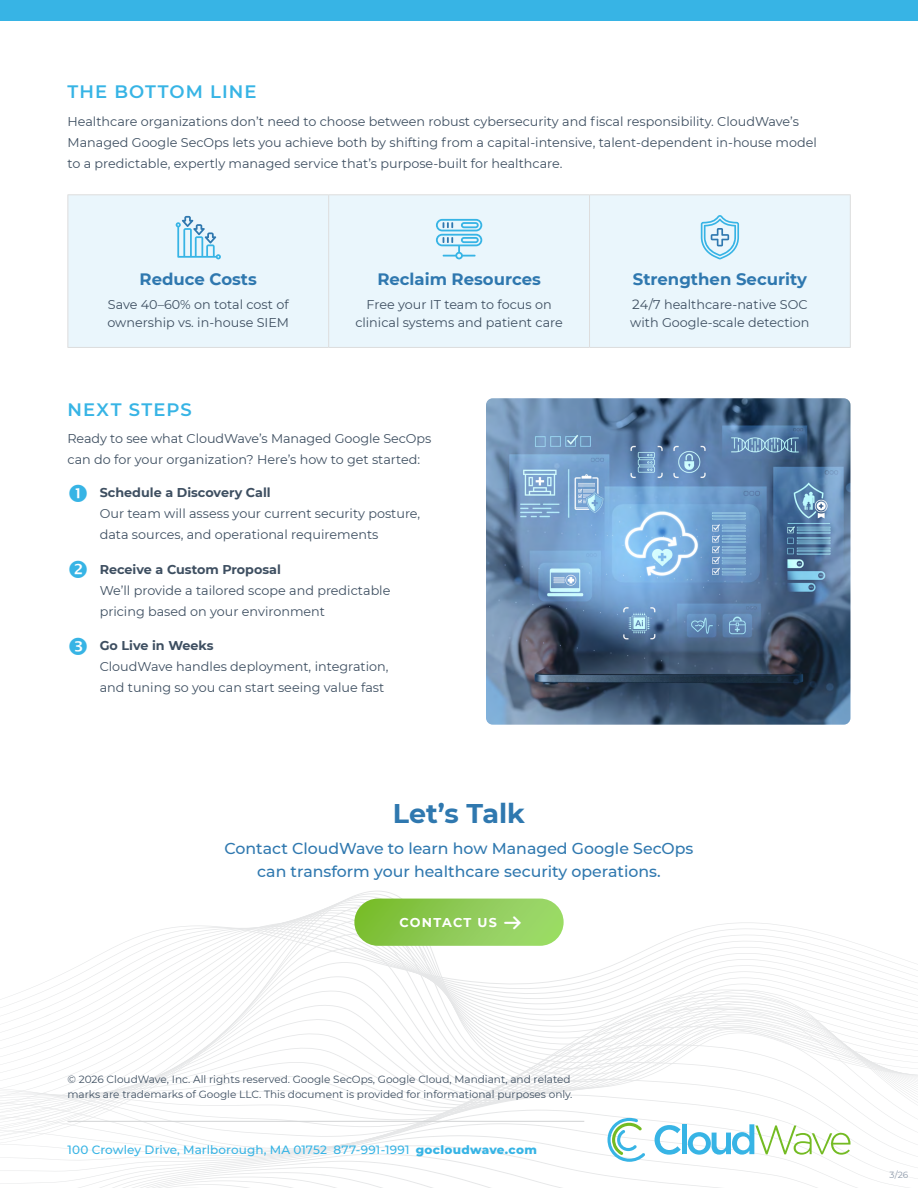
<style>
.page{position:relative;width:918px;height:1188px;background:#fff}
.page>*{position:absolute;margin:0;border:0;box-sizing:border-box;transform-origin:0 0}
.t1{font:700 27px "Montserrat";color:#2f78af}
.t2{font:600 18px "Montserrat";letter-spacing:.06em;color:#37b4e5}
.t3{font:700 16.5px "Montserrat";color:#2f78af}
.t4{font:500 15.75px/22.5px "Montserrat";color:#2f78af;text-align:center}
.t5{font:12.75px/21px "Montserrat";color:#3e4f61}
.t6{font:700 12.75px "Montserrat";color:#3e4f61}
.t7{font:700 12.75px "Montserrat";letter-spacing:.095em;color:#fff}
.t8{font:500 12px "Montserrat";letter-spacing:.01em;color:#37b4e5}
.t9{font:10.5px/15px "Montserrat";color:#3e4f61}
.t10{font:9px "Montserrat";color:#8e9aaa}
.s1{font-size:13.5px}
.s2{font-family:"Arrowstfb";font-weight:400;font-size:13.5px}
.s3{font-weight:800}
</style>
<div class="page">
<div style="left:0;top:0;width:918px;height:20px;background:#37b4e5"></div>
<svg style="left:149px;top:919px;width:671px;height:14px"></svg>
<svg style="left:113px;top:933px;width:757px;height:15px"></svg>
<svg style="left:86px;top:948px;width:824px;height:14px"></svg>
<svg style="left:58px;top:962px;width:860px;height:14px"></svg>
<svg style="left:29px;top:976px;width:889px;height:13px"></svg>
<svg style="left:0;top:989px;width:918px;height:19px"></svg>
<svg style="left:0;top:1008px;width:918px;height:18px"></svg>
<svg style="left:0;top:1026px;width:918px;height:18px"></svg>
<svg style="left:0;top:1044px;width:918px;height:18px"></svg>
<svg style="left:0;top:1062px;width:918px;height:17px"></svg>
<svg style="left:0;top:1079px;width:918px;height:16px"></svg>
<svg style="left:0;top:1095px;width:918px;height:15px"></svg>
<svg style="left:0;top:1110px;width:915px;height:8px"></svg>
<svg style="left:0;top:1118px;width:918px;height:70px"></svg>
<hr style="left:68px;top:1121px;width:516px;height:1px;background:#d1d3d4">
<div style="left:354px;top:899px;width:210px;height:47px;background:linear-gradient(to right,#7bbb33,#a0db72);border-radius:24px"></div>
<div style="left:69px;top:195px;width:781px;height:152px;background:#eaf6fc"></div>
<hr style="left:68px;top:195px;width:1px;height:152px;background:#ddd">
<hr style="left:328px;top:195px;width:1px;height:152px;background:#ddd">
<hr style="left:589px;top:195px;width:1px;height:152px;background:#ddd">
<hr style="left:850px;top:195px;width:1px;height:152px;background:#ddd">
<hr style="left:68px;top:347px;width:261px;height:1px;background:#ddd">
<hr style="left:329px;top:347px;width:261px;height:1px;background:#ddd">
<hr style="left:590px;top:347px;width:261px;height:1px;background:#ddd">
<hr style="left:68px;top:194px;width:261px;height:1px;background:#ddd">
<hr style="left:329px;top:194px;width:261px;height:1px;background:#ddd">
<hr style="left:590px;top:194px;width:261px;height:1px;background:#ddd">
<svg style="left:176px;top:216px;width:45px;height:43px;background:#b6def0"></svg>
<svg style="left:436px;top:219px;width:46px;height:40px;background:#aadcf1"></svg>
<svg style="left:701px;top:215px;width:38px;height:44px;background:#b3def1"></svg>
<img style="left:486px;top:398px;width:364px;height:327px">
<h2 class="t2" style="left:68px;top:79px;width:190px">THE BOTTOM LINE</h2>
<p class="t5" style="left:68px;top:111px;width:751px">Healthcare organizations don’t need to choose between robust cybersecurity and fiscal responsibility. CloudWave’s<br>Managed Google SecOps lets you achieve both by shifting from a capital-intensive, talent-dependent in-house model to a predictable, expertly managed service that’s purpose-built for healthcare.</p>
<p class="t3" style="left:140px;top:267px;width:119px">Reduce Costs</p>
<p class="t5" style="left:107px;top:295px;width:183px;line-height:18px">Save 40–60% on total cost of ownership vs. in-house SIEM</p>
<p class="t3" style="left:377px;top:267px;width:165px">Reclaim Resources</p>
<p class="t5" style="left:355px;top:295px;width:209px;line-height:18px;text-align:center">Free your IT team to focus on clinical systems and patient care</p>
<h2 class="t2" style="left:68px;top:397px;width:126px">NEXT STEPS</h2>
<p class="t5" style="left:68px;top:428px;width:365px">Ready to see what CloudWave’s Managed Google SecOps can do for your organization? Here’s how to get started:</p>
<p class="t6" style="left:100px;top:484px;width:173px">Schedule a Discovery Call</p>
<p class="t5" style="left:100px;top:503px;width:322px">Our team will assess your current security posture, data sources, and operational requirements</p>
<p class="t6" style="left:100px;top:560px;width:183px">Receive a Custom Proposal</p>
<p class="t5" style="left:100px;top:579px;width:292px">We’ll provide a tailored scope and predictable pricing based on your environment</p>
<p class="t6" style="left:100px;top:637px;width:115px">Go Live in Weeks</p>
<p class="t5" style="left:100px;top:656px;width:290px">CloudWave handles deployment, integration, and tuning so you can start seeing value fast</p>
<p class="t3" style="left:633px;top:267px;width:176px">Strengthen Security</p>
<p class="t5" style="left:630px;top:295px;width:181px;line-height:18px"><span class="s1">2</span>4/7 healthcare-native SOC with Google-scale detection</p>
<h1 class="t1" style="left:393px;top:794px;width:134px">Let’s Talk</h1>
<p class="t4" style="left:225px;top:837px;width:470px">Contact CloudWave to learn how Managed Google SecOps can transform your healthcare security operations.</p>
<p class="t7" style="left:399px;top:914px;width:123px">CONTACT US <span class="s2">e</span></p>
<p class="t9" style="left:68px;top:1072px;width:506px">© 2026 CloudWave, Inc. All rights reserved. Google SecOps, Google Cloud, Mandiant, and related marks are trademarks of Google LLC. This document is provided for informational purposes only.</p>
<p class="t8" style="left:68px;top:1142px;width:471px">100 Crowley Drive, Marlborough, MA 01752 877-991-1991 <span class="s3">gocloudwave.com</span></p>
<p class="t10" style="left:890px;top:1169px;width:20px">3/26</p>
</div>
